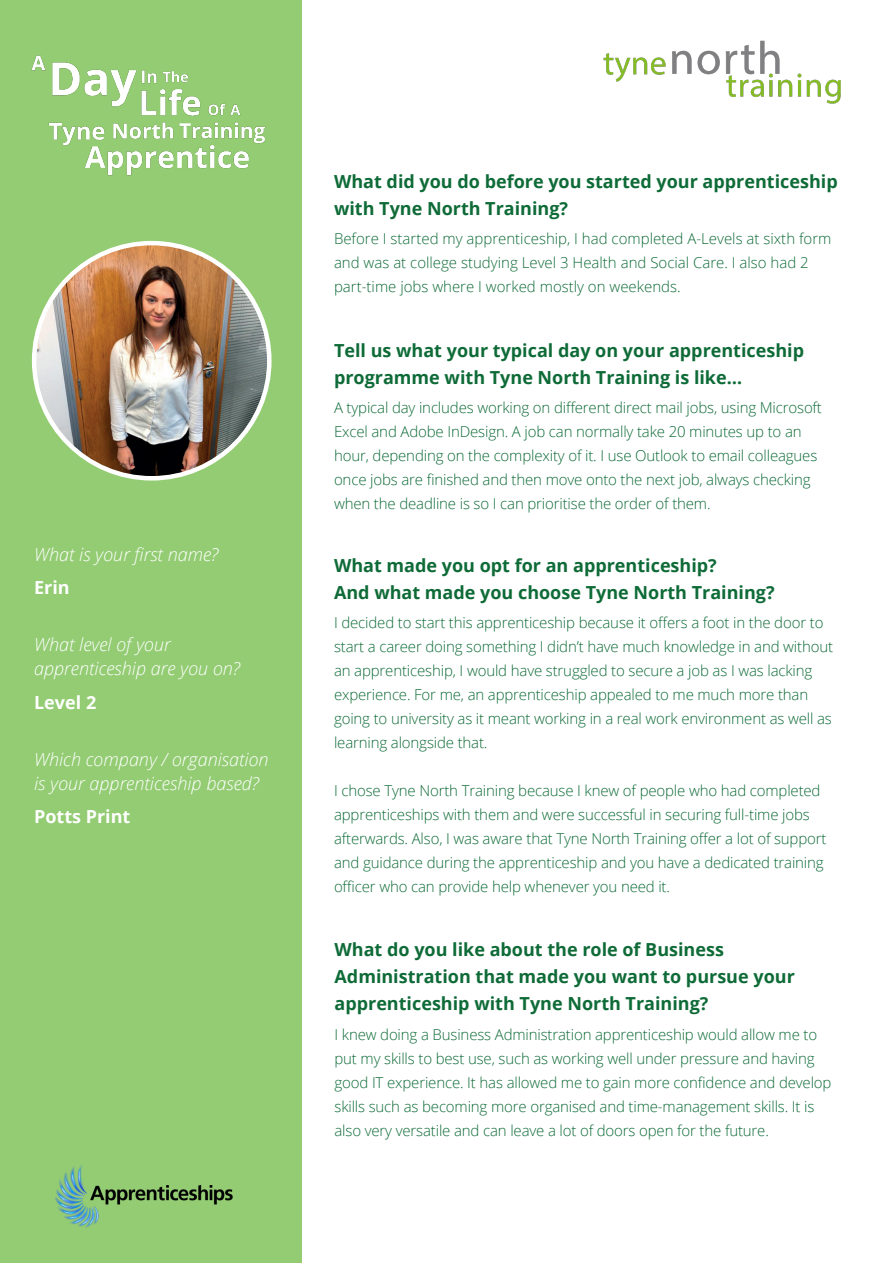
<style>
.page{position:relative;width:893px;height:1263px;background:#fff}
.page>*{position:absolute;margin:0;border:0;box-sizing:border-box;transform-origin:0 0}
.t1{font:700 18px/27px "Open Sans";color:#0e6b37}
.t2{font:italic 300 18px/24px "Open Sans";color:#fff}
.t3{font:700 18px "Open Sans";color:#fff}
.t4{font:300 15px/24px "Open Sans";letter-spacing:-.01em;color:#0e6b37}
</style>
<div class="page">
<div style="left:0;top:0;width:302px;height:1263px;background:#93cc73"></div>
<img style="left:34px;top:243px;width:235px;height:235px;border-radius:118px">
<img style="left:55px;top:1165px;width:178px;height:62px">
<img style="left:604px;top:40px;width:237px;height:64px">
<img style="left:31px;top:55px;width:235px;height:238px">
<p class="t2" style="left:34px;top:542px;width:186px">What is your first name?</p>
<p class="t3" style="left:34px;top:575px;width:37px">Erin</p>
<p class="t2" style="left:34px;top:632px;width:207px">What level of your apprenticeship are you on?</p>
<p class="t3" style="left:34px;top:689px;width:64px">Level 2</p>
<p class="t2" style="left:34px;top:746px;width:236px">Which company / organisation is your apprenticeship based?</p>
<p class="t3" style="left:34px;top:803px;width:98px">Potts Print</p>
<p class="t1" style="left:334px;top:168px;width:505px">What did you do before you started your apprenticeship with Tyne North Training?</p>
<p class="t4" style="left:334px;top:226px;width:499px">Before I started my apprenticeship, I had completed A-Levels at sixth form and was at college studying Level 3 Health and Social Care. I also had 2 part-time jobs where I worked mostly on weekends.</p>
<p class="t1" style="left:334px;top:336px;width:472px">Tell us what your typical day on your apprenticeship programme with Tyne North Training is like…</p>
<p class="t4" style="left:334px;top:395px;width:489px">A typical day includes working on different direct mail jobs, using Microsoft Excel and Adobe InDesign. A job can normally take 20 minutes up to an hour, depending on the complexity of it. I use Outlook to email colleagues once jobs are finished and then move onto the next job, always checking when the deadline is so I can prioritise the order of them.</p>
<p class="t1" style="left:334px;top:551px;width:384px">What made you opt for an apprenticeship?</p>
<p class="t1" style="left:334px;top:578px;width:442px">And what made you choose Tyne North Training?</p>
<p class="t4" style="left:334px;top:610px;width:501px">I decided to start this apprenticeship because it offers a foot in the door to start a career doing something I didn’t have much knowledge in and without an apprenticeship, I would have struggled to secure a job as I was lacking experience. For me, an apprenticeship appealed to me much more than going to university as it meant working in a real work environment as well as learning alongside that.</p>
<p class="t4" style="left:334px;top:778px;width:494px">I chose Tyne North Training because I knew of people who had completed apprenticeships with them and were successful in securing full-time jobs afterwards. Also, I was aware that Tyne North Training offer a lot of support and guidance during the apprenticeship and you have a dedicated training officer who can provide help whenever you need it.</p>
<p class="t1" style="left:334px;top:935px;width:462px">What do you like about the role of Business<br>Administration that made you want to pursue your apprenticeship with Tyne North Training?</p>
<p class="t4" style="left:334px;top:1022px;width:498px">I knew doing a Business Administration apprenticeship would allow me to put my skills to best use, such as working well under pressure and having good IT experience. It has allowed me to gain more confidence and develop skills such as becoming more organised and time-management skills. It is also very versatile and can leave a lot of doors open for the future.</p>
</div>
